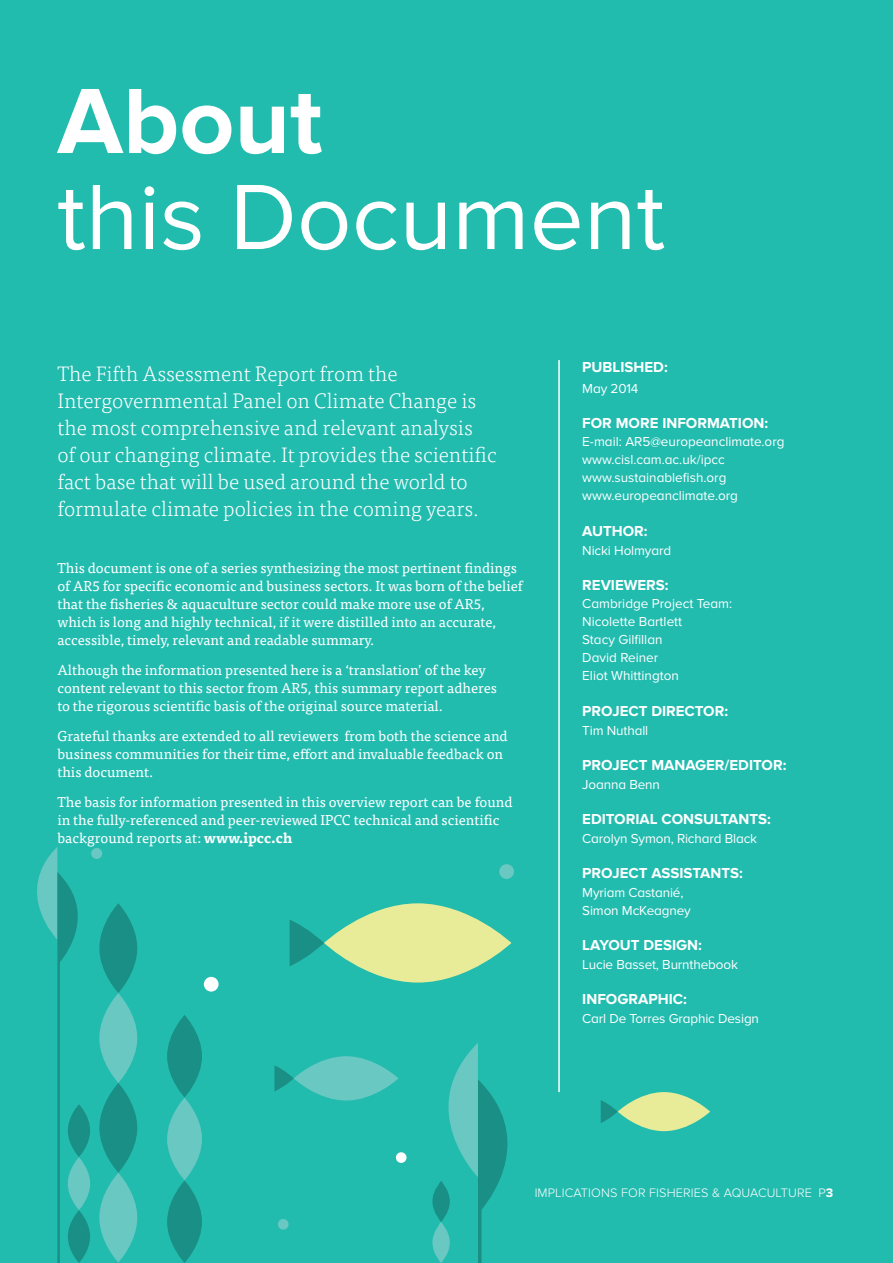
<style>
.page{position:relative;width:893px;height:1263px;background:#22bcaf}
.page>*{position:absolute;margin:0;border:0;box-sizing:border-box;transform-origin:0 0}
.t1{font:96px "Proxima Nova";color:#fff}
.t2{font:700 96px "Proxima Nova";color:#fff}
.t3{font:300 21px/27px "Tisa Pro";color:#fff}
.t4{font:700 15px "Proxima Nova";color:#fff}
.t5{font:14.25px/18px "Tisa Pro";color:#fff}
.t6{font:13.5px/18px "Proxima Nova";color:#fff}
.t7{font:300 12.75px "Proxima Nova";letter-spacing:.01em;color:#fff}
.s1{font-weight:700}
</style>
<div class="page">
<svg style="left:99px;top:1173px;width:38px;height:89px;background:#5ec6bf"></svg>
<svg style="left:99px;top:993px;width:38px;height:90px;background:#5ec6bf"></svg>
<svg style="left:99px;top:1083px;width:38px;height:89px;background:#1b958b"></svg>
<svg style="left:99px;top:903px;width:38px;height:90px;fill:#1a8f85"></svg>
<svg style="left:167px;top:1098px;width:35px;height:82px;background:#5ec6bf"></svg>
<svg style="left:167px;top:1180px;width:35px;height:83px;fill:#1a8f85"></svg>
<svg style="left:167px;top:1015px;width:35px;height:82px;background:#1b958b"></svg>
<svg style="left:432px;top:1043px;width:76px;height:220px"></svg>
<svg style="left:37px;top:847px;width:53px;height:416px"></svg>
<svg style="left:294px;top:1056px;width:104px;height:44px;background:#5fc6c0"></svg>
<svg style="left:274px;top:1065px;width:20px;height:26px"></svg>
<svg style="left:324px;top:903px;width:187px;height:79px;background:#cae49c"></svg>
<svg style="left:290px;top:920px;width:34px;height:46px"></svg>
<svg style="left:618px;top:1092px;width:92px;height:39px;background:#cae49c"></svg>
<svg style="left:601px;top:1100px;width:17px;height:23px"></svg>
<div style="left:204px;top:977px;width:15px;height:14px;background:#fff;border-radius:50%"></div>
<div style="left:499px;top:864px;width:15px;height:15px;background:#6ac8c3;border-radius:50%"></div>
<div style="left:396px;top:1152px;width:10px;height:11px;background:#fff;border-radius:50%"></div>
<div style="left:278px;top:1219px;width:11px;height:10px;background:#6ac8c3;border-radius:50%"></div>
<div style="left:91px;top:848px;width:11px;height:11px;background:#6ac8c3;border-radius:50%"></div>
<hr style="left:558px;top:360px;width:2px;height:732px;background:#fff">
<h1 class="t2" style="left:57px;top:66px;width:267px">About</h1>
<h1 class="t1" style="left:57px;top:162px;width:609px">this Document</h1>
<p class="t3" style="left:57px;top:359px;width:441px">The Fifth Assessment Report from the Intergovernmental Panel on Climate Change is the most comprehensive and relevant analysis<br>of our changing climate. It provides the scientific fact base that will be used around the world to formulate climate policies in the coming years.</p>
<p class="t5" style="left:57px;top:558px;width:467px">This document is one of a series synthesizing the most pertinent findings of AR5 for specific economic and business sectors. It was born of the belief that the fisheries &amp; aquaculture sector could make more use of AR5, which is long and highly technical, if it were distilled into an accurate, accessible, timely, relevant and readable summary.</p>
<p class="t5" style="left:57px;top:660px;width:441px">Although the information presented here is a ‘translation’ of the key content relevant to this sector from AR5, this summary report adheres to the rigorous scientific basis of the original source material.</p>
<p class="t5" style="left:57px;top:726px;width:452px">Grateful thanks are extended to all reviewers from both the science and business communities for their time, effort and invaluable feedback on this document.</p>
<p class="t5" style="left:57px;top:792px;width:457px">The basis for information presented in this overview report can be found in the fully-referenced and peer-reviewed IPCC technical and scientific background reports at: <span class="s1">www.ipcc.ch</span></p>
<p class="t4" style="left:582px;top:358px;width:87px">PUBLISHED:</p>
<p class="t6" style="left:582px;top:380px;width:58px">May 2014</p>
<p class="t4" style="left:582px;top:414px;width:45px">FOR MORE</p>
<p class="t4" style="left:662px;top:414px;width:35px">IN FORMATION</p>
<p class="t4" style="left:764px;top:414px;width:5px">:</p>
<p class="t6" style="left:582px;top:433px;width:204px">E-mail: AR5@europeanclimate.org www.cisl.cam.ac.uk/ipcc www.sustainablefish.org www.europeanclimate.org</p>
<p class="t4" style="left:582px;top:522px;width:11px">AUT</p>
<p class="t4" style="left:612px;top:522px;width:37px">HOR:</p>
<p class="t6" style="left:582px;top:542px;width:90px">Nicki Holmyard</p>
<p class="t4" style="left:582px;top:576px;width:9px">REVIE</p>
<p class="t4" style="left:624px;top:576px;width:46px">WERS:</p>
<p class="t6" style="left:582px;top:595px;width:152px">Cambridge Project Team:<br>Nicolette Bartlett<br>Stacy Gilfillan<br>David Reiner<br>Eliot Whittington</p>
<p class="t4" style="left:582px;top:702px;width:124px">PROJECT DIRECTOR</p>
<p class="t4" style="left:724px;top:702px;width:5px">:</p>
<p class="t6" style="left:582px;top:722px;width:68px">Tim Nuthall</p>
<p class="t4" style="left:582px;top:756px;width:81px">PROJECT MANA</p>
<p class="t4" style="left:695px;top:756px;width:63px">GER/EDITOR</p>
<p class="t4" style="left:783px;top:756px;width:5px">:</p>
<p class="t6" style="left:582px;top:776px;width:79px">Joanna Benn</p>
<p class="t4" style="left:582px;top:810px;width:29px">EDITORIAL</p>
<p class="t4" style="left:661px;top:810px;width:21px">CONSULTANTS</p>
<p class="t4" style="left:767px;top:810px;width:5px">:</p>
<p class="t6" style="left:582px;top:830px;width:176px">Carolyn Symon, Richard Black</p>
<p class="t4" style="left:582px;top:864px;width:79px">PROJECT ASSISTANTS</p>
<p class="t4" style="left:739px;top:864px;width:5px">:</p>
<p class="t6" style="left:582px;top:884px;width:110px">Myriam Castanié,<br>Simon McKeagney</p>
<p class="t4" style="left:582px;top:936px;width:11px">LAYOUT</p>
<p class="t4" style="left:643px;top:936px;width:60px">DESIGN:</p>
<p class="t6" style="left:582px;top:956px;width:157px">Lucie Basset, Burnthebook</p>
<p class="t4" style="left:582px;top:990px;width:106px">IN FOGRAPHIC:</p>
<p class="t6" style="left:582px;top:1010px;width:178px">Carl De Torres Graphic Design</p>
<p class="t7" style="left:535px;top:1185px;width:300px">IMPLICATIONS FOR FISHERI ES &amp; AQUACULTURE P<span class="s1">3</span></p>
</div>
